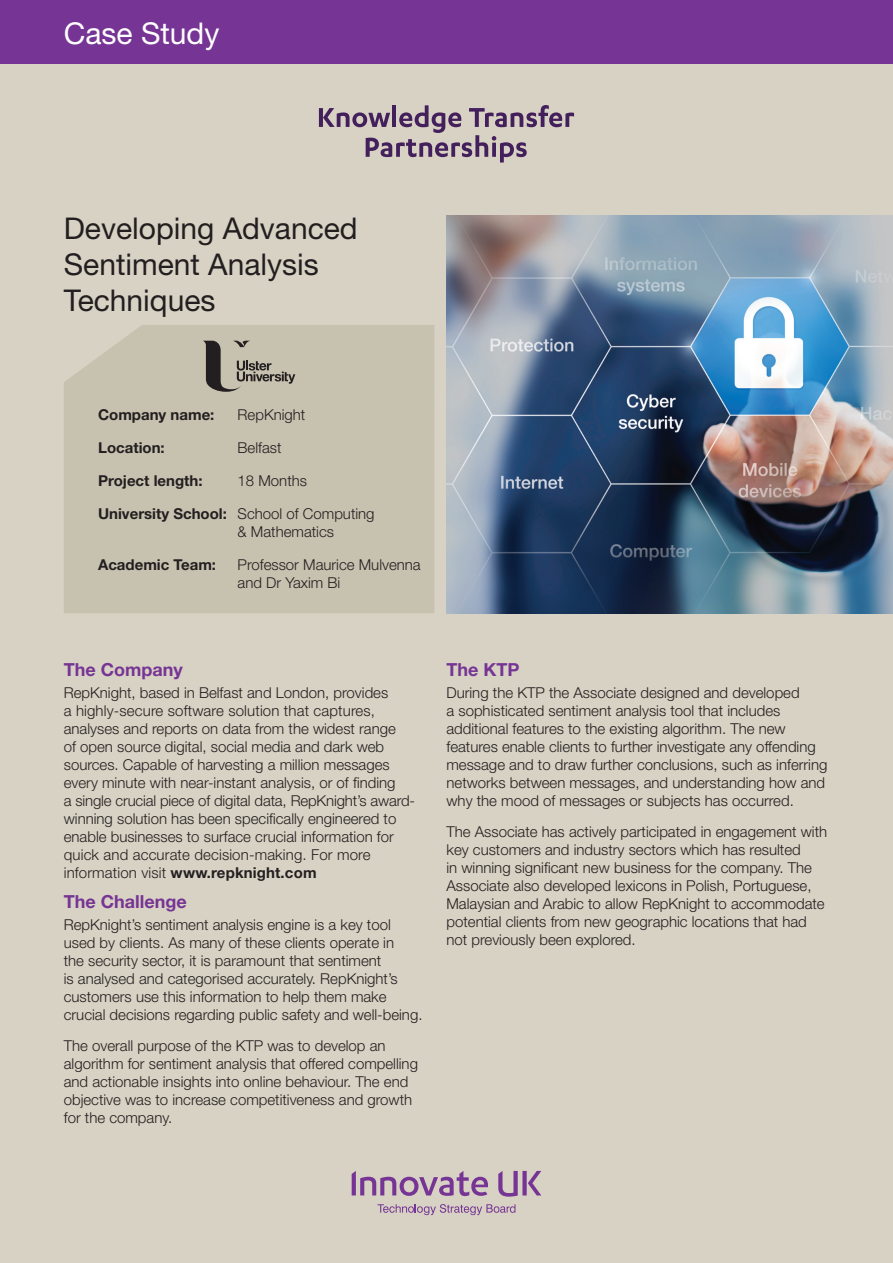
<style>
.page{position:relative;width:893px;height:1263px;background:#d8d2c4}
.page>*{position:absolute;margin:0;border:0;box-sizing:border-box;transform-origin:0 0}
.t1{font:30px/36px "Helvetica Neue";color:#231f20}
.t2{font:30px "Helvetica Neue";color:#fff}
.t3{font:700 18px "Helvetica Neue";color:#763594}
.t4{font:300 15px/18px "Helvetica Neue";color:#231f20}
.t5{font:700 15px "Helvetica Neue";color:#231f20}
.s1{font-weight:700}
</style>
<div class="page">
<div style="left:0;top:0;width:893px;height:64px;background:#763594"></div>
<svg style="left:377px;top:1204px;width:138px;height:11px"></svg>
<svg style="left:352px;top:1171px;width:136px;height:25px"></svg>
<svg style="left:498px;top:1171px;width:43px;height:26px"></svg>
<div style="left:64px;top:325px;width:370px;height:288px;background:#c7c1af"></div>
<img style="left:446px;top:216px;width:447px;height:397px">
<svg style="left:319px;top:105px;width:255px;height:58px"></svg>
<svg style="left:203px;top:341px;width:92px;height:51px;background:#9c978a"></svg>
<h1 class="t2" style="left:64px;top:15px;width:157px">Case Study</h1>
<h1 class="t1" style="left:64px;top:210px;width:295px">Developing Advanced<br>Sentiment Analysis<br>Techniques</h1>
<p class="t5" style="left:98px;top:405px;width:118px">Company name:</p>
<p class="t4" style="left:238px;top:405px;width:69px">RepKnight</p>
<p class="t5" style="left:98px;top:438px;width:68px">Location:</p>
<p class="t4" style="left:238px;top:438px;width:45px">Belfast</p>
<p class="t5" style="left:98px;top:471px;width:106px">Project length:</p>
<p class="t4" style="left:98px;top:464px;width:278px;line-height:32.8px;text-indent:139px">18 Months<br><span class="s1">University School:</span> School of Computing</p>
<p class="t4" style="left:238px;top:522px;width:98px">&amp; Mathematics</p>
<p class="t5" style="left:98px;top:555px;width:119px">Academic Team:</p>
<p class="t4" style="left:238px;top:555px;width:185px">Professor Maurice Mulvenna and Dr Yaxim Bi</p>
<p class="t3" style="left:64px;top:658px;width:120px">The Company</p>
<p class="t4" style="left:64px;top:683px;width:353px">RepKnight, based in Belfast and London, provides<br>a highly-secure software solution that captures, analyses and reports on data from the widest range<br>of open source digital, social media and dark web sources. Capable of harvesting a million messages every minute with near-instant analysis, or of finding<br>a single crucial piece of digital data, RepKnight’s award&shy;winning solution has been specifically engineered to enable businesses to surface crucial information for quick and accurate decision-making. For more information visit <span class="s1">www.repknight.com</span></p>
<p class="t3" style="left:64px;top:891px;width:124px">The Challenge</p>
<p class="t4" style="left:64px;top:916px;width:360px">RepKnight’s sentiment analysis engine is a key tool used by clients. As many of these clients operate in<br>the security sector, it is paramount that sentiment<br>is analysed and categorised accurately. RepKnight’s customers use this information to help them make crucial decisions regarding public safety and well-being.</p>
<p class="t4" style="left:64px;top:1036px;width:356px">The overall purpose of the KTP was to develop an algorithm for sentiment analysis that offered compelling and actionable insights into online behaviour. The end objective was to increase competitiveness and growth for the company.</p>
<p class="t3" style="left:446px;top:658px;width:75px">The KTP</p>
<p class="t4" style="left:446px;top:683px;width:382px">During the KTP the Associate designed and developed<br>a sophisticated sentiment analysis tool that includes additional features to the existing algorithm. The new features enable clients to further investigate any offending message and to draw further conclusions, such as inferring networks between messages, and understanding how and why the mood of messages or subjects has occurred.</p>
<p class="t4" style="left:446px;top:822px;width:382px">The Associate has actively participated in engagement with key customers and industry sectors which has resulted<br>in winning significant new business for the company. The Associate also developed lexicons in Polish, Portuguese, Malaysian and Arabic to allow RepKnight to accommodate potential clients from new geographic locations that had not previously been explored.</p>
</div>
